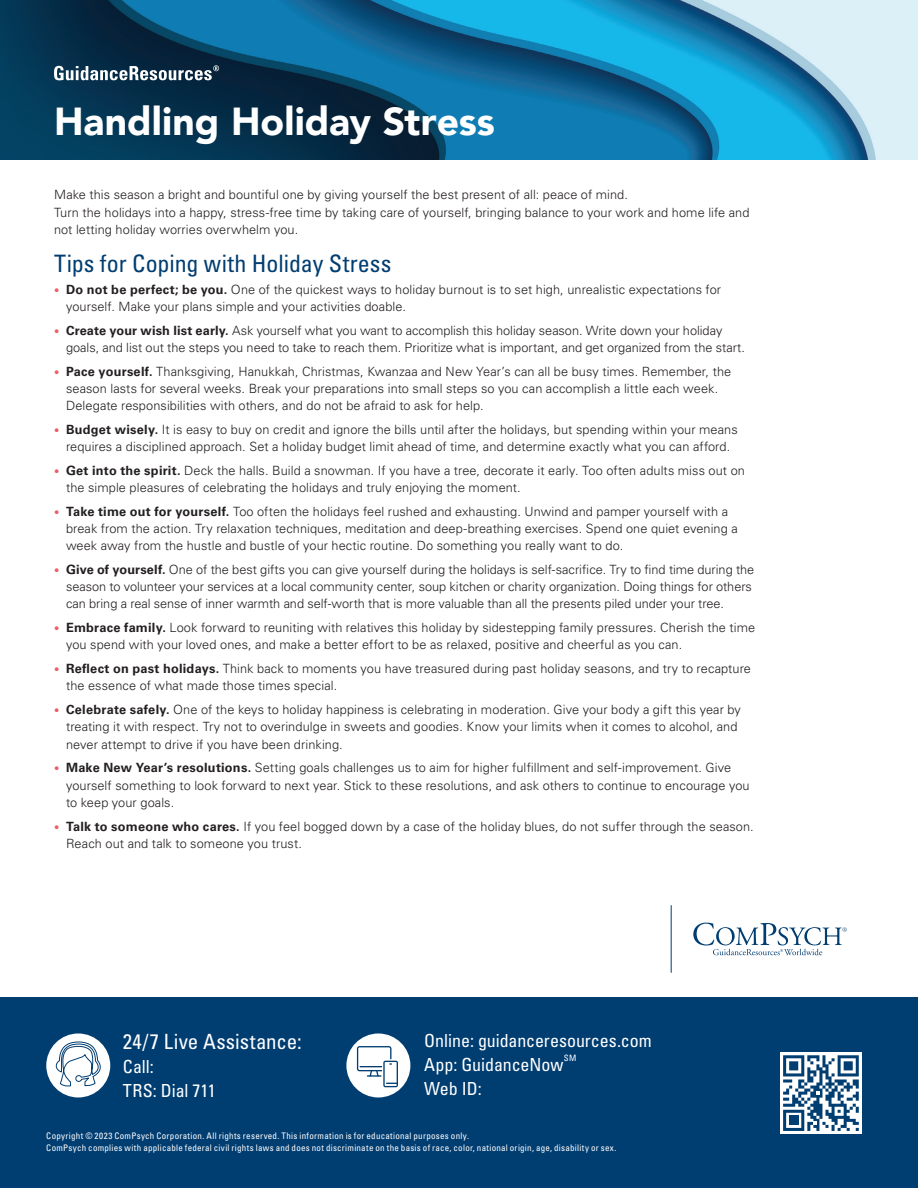
<style>
.page{position:relative;width:918px;height:1188px;background:#fff}
.page>*{position:absolute;margin:0;border:0;box-sizing:border-box;transform-origin:0 0}
.t1{font:900 39px "Avenir";color:#fff}
.t2{font:condensed 24px "Univers LT Std";color:#003d71}
._24_7_Live_Assistanc{font:condensed 21px "Univers LT Std";letter-spacing:.01em;color:#fff}
.Contact_info{font:condensed 18px "Univers LT Std";letter-spacing:-.005em;color:#fff}
.Body{font:300 12.75px/17.2px "Univers LT Std";letter-spacing:.005em;color:#231f20}
.Legal{font:condensed 9px "Univers LT Std";letter-spacing:.03em;color:#fff}
.Contact_info-2{font:condensed 8.7px "Univers LT Std";color:#fff}
.s1{font-family:"Univers";font-size:10.5px;color:#f05a67}
.s2{font-weight:700}
</style>
<div class="page">
<img style="left:0;top:0;width:918px;height:160px">
<svg style="left:54px;top:65px;width:165px;height:15px"></svg>
<div style="left:0;top:998px;width:918px;height:190px;background:#003d71"></div>
<div style="left:780px;top:1052px;width:82px;height:82px;background:#fff"></div>
<svg style="left:783px;top:1055px;width:76px;height:76px"></svg>
<div style="left:46px;top:1034px;width:64px;height:63px;background:#fff;border-radius:50%"></div>
<div style="left:346px;top:1034px;width:64px;height:63px;background:#fff;border-radius:50%"></div>
<svg style="left:357px;top:1046px;width:41px;height:41px"></svg>
<svg style="left:693px;top:923px;width:154px;height:32px"></svg>
<hr style="left:671px;top:905px;width:1px;height:68px;background:#003d71">
<svg style="left:55px;top:1038px;width:47px;height:60px"></svg>
<p class="t1" style="left:54px;top:88px;width:442px">Handling Holiday Stress</p>
<p class="Body" style="left:54px;top:186px;width:697px">Make this season a bright and bountiful one by giving yourself the best present of all: peace of mind.<br>Turn the holidays into a happy, stress-free time by taking care of yourself, bringing balance to your work and home life and not letting holiday worries overwhelm you.</p>
<p class="t2" style="left:54px;top:248px;width:339px">Tips for Coping with Holiday Stress</p>
<p class="Body" style="left:66px;top:280px;width:657px;text-indent:-12px"><span class="s1">•</span> <span class="s2">Do not be perfect; be you.</span> One of the quickest ways to holiday burnout is to set high, unrealistic expectations for yourself. Make your plans simple and your activities doable.</p>
<p class="Body" style="left:66px;top:321px;width:681px;text-indent:-12px"><span class="s1">•</span> <span class="s2">Create your wish list early.</span> Ask yourself what you want to accomplish this holiday season. Write down your holiday goals, and list out the steps you need to take to reach them. Prioritize what is important, and get organized from the start.</p>
<p class="Body" style="left:66px;top:362px;width:667px;text-indent:-12px"><span class="s1">•</span> <span class="s2">Pace yourself.</span> Thanksgiving, Hanukkah, Christmas, Kwanzaa and New Year’s can all be busy times. Remember, the season lasts for several weeks. Break your preparations into small steps so you can accomplish a little each week.<br>Delegate responsibilities with others, and do not be afraid to ask for help.</p>
<p class="Body" style="left:54px;top:421px;width:685px;text-align:center"><span class="s1">•</span> <span class="s2">Budget wisely.</span> It is easy to buy on credit and ignore the bills until after the holidays, but spending within your means requires a disciplined approach. Set a holiday budget limit ahead of time, and determine exactly what you can afford.</p>
<p class="Body" style="left:66px;top:462px;width:681px;text-indent:-12px"><span class="s1">•</span> <span class="s2">Get into the spirit.</span> Deck the halls. Build a snowman. If you have a tree, decorate it early. Too often adults miss out on the simple pleasures of celebrating the holidays and truly enjoying the moment.</p>
<p class="Body" style="left:66px;top:503px;width:673px;text-indent:-12px"><span class="s1">•</span> <span class="s2">Take time out for yourself.</span> Too often the holidays feel rushed and exhausting. Unwind and pamper yourself with a break from the action. Try relaxation techniques, meditation and deep-breathing exercises. Spend one quiet evening a week away from the hustle and bustle of your hectic routine. Do something you really want to do.</p>
<p class="Body" style="left:66px;top:561px;width:690px;text-indent:-12px"><span class="s1">•</span> <span class="s2">Give of yourself.</span> One of the best gifts you can give yourself during the holidays is self-sacrifice. Try to find time during the season to volunteer your services at a local community center, soup kitchen or charity organization. Doing things for others can bring a real sense of inner warmth and self-worth that is more valuable than all the presents piled under your tree.</p>
<p class="Body" style="left:66px;top:619px;width:691px;text-indent:-12px"><span class="s1">•</span> <span class="s2">Embrace family.</span> Look forward to reuniting with relatives this holiday by sidestepping family pressures. Cherish the time you spend with your loved ones, and make a better effort to be as relaxed, positive and cheerful as you can.</p>
<p class="Body" style="left:66px;top:660px;width:686px;text-indent:-12px"><span class="s1">•</span> <span class="s2">Reflect on past holidays.</span> Think back to moments you have treasured during past holiday seasons, and try to recapture the essence of what made those times special.</p>
<p class="Body" style="left:66px;top:701px;width:676px;text-indent:-12px"><span class="s1">•</span> <span class="s2">Celebrate safely.</span> One of the keys to holiday happiness is celebrating in moderation. Give your body a gift this year by treating it with respect. Try not to overindulge in sweets and goodies. Know your limits when it comes to alcohol, and never attempt to drive if you have been drinking.</p>
<p class="Body" style="left:66px;top:759px;width:685px;text-indent:-12px"><span class="s1">•</span> <span class="s2">Make New Year’s resolutions.</span> Setting goals challenges us to aim for higher fulfillment and self-improvement. Give yourself something to look forward to next year. Stick to these resolutions, and ask others to continue to encourage you to keep your goals.</p>
<p class="Body" style="left:66px;top:818px;width:689px;text-indent:-12px"><span class="s1">•</span> <span class="s2">Talk to someone who cares.</span> If you feel bogged down by a case of the holiday blues, do not suffer through the season.<br>Reach out and talk to someone you trust.</p>
<p class="Contact_info" style="left:424px;top:1029px;width:229px">Online: guidanceresources.com</p>
<p class="Contact_info" style="left:424px;top:1053px;width:141px">App: GuidanceNow</p>
<p class="Contact_info-2" style="left:564px;top:1052px;width:14px">SM</p>
<p class="Contact_info" style="left:424px;top:1077px;width:59px">Web ID:</p>
<p class="Legal" style="left:46px;top:1131px;width:424px">Copyright © 2023 ComPsych Corporation. All rights reserved. This information is for educational purposes only.</p>
<p class="Legal" style="left:46px;top:1143px;width:572px">ComPsych complies with applicable federal civil rights laws and does not discriminate on the basis of race, color, national origin, age, disability or sex.</p>
<p class="_24_7_Live_Assistanc" style="left:123px;top:1028px;width:181px">24/7 Live Assistance:</p>
<p class="Contact_info" style="left:123px;top:1055px;width:33px">Call:</p>
<p class="Contact_info" style="left:123px;top:1079px;width:94px">TRS: Dial 711</p>
</div>
